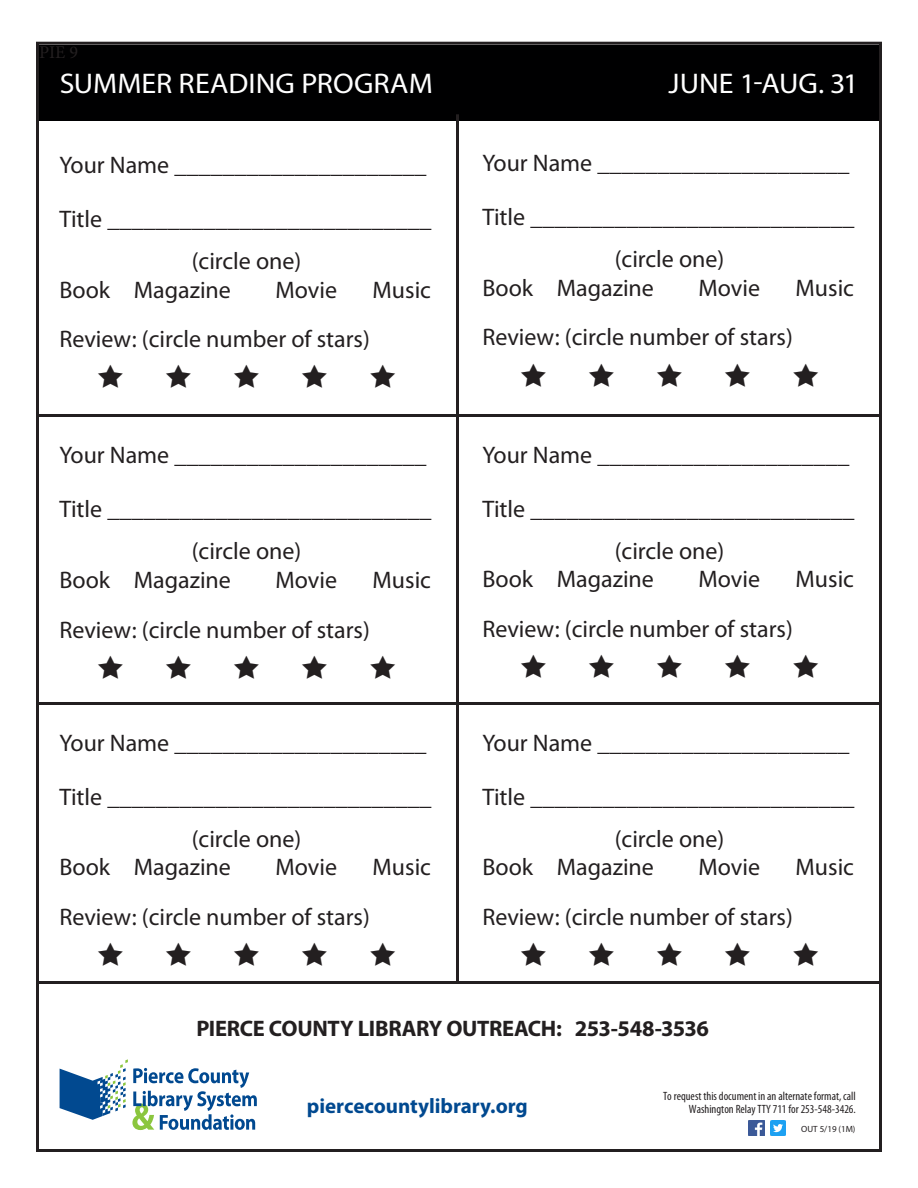
<style>
.page{position:relative;width:918px;height:1188px;background:#fff}
.page>*{position:absolute;margin:0;border:0;box-sizing:border-box;transform-origin:0 0}
.t1{font:28.5px "Myriad Pro";color:#fff;scale:1.05 1}
.t2{font:24px "Myriad Pro";color:#231f20}
.t3{font:700 22.5px "Myriad Pro";letter-spacing:-.015em;color:#231f20}
.t4{font:700 21px "Myriad Pro";color:#014990}
.t5{font:18px "Minion Pro";color:#231f20}
.t6{font:condensed 12px/13.5px "Myriad Pro";color:#231f20;text-align:right}
.t7{font:9px "Myriad Pro";color:#231f20}
</style>
<div class="page">
<div style="left:38px;top:45px;width:844px;height:76px;background:#000001"></div>
<svg style="left:60px;top:1059px;width:197px;height:71px"></svg>
<hr style="left:36px;top:414px;width:846px;height:3px;background:#231f20">
<hr style="left:36px;top:702px;width:846px;height:3px;background:#231f20">
<hr style="left:36px;top:981px;width:846px;height:3px;background:#231f20">
<hr style="left:456px;top:114px;width:3px;height:869px;background:#231f20">
<img style="left:749px;top:1120px;width:15px;height:16px">
<img style="left:770px;top:1120px;width:16px;height:16px">
<p class="t5" style="left:39px;top:41px;width:41px">PIE 9</p>
<p class="t1" style="left:60px;top:68px;width:357px">SUMMER READING PROGRAM</p>
<p class="t1" style="left:669px;top:68px;width:182px">JUNE 1-AUG. 31</p>
<p class="t2" style="left:59px;top:152px;width:368px">Your Name _____________________</p>
<p class="t2" style="left:59px;top:206px;width:373px">Title ___________________________</p>
<p class="t2" style="left:192px;top:248px;width:111px">(circle one)</p>
<p class="t2" style="left:59px;top:276px;width:173px">Book Magazine</p>
<p class="t2" style="left:275px;top:276px;width:63px">Movie</p>
<p class="t2" style="left:373px;top:276px;width:60px">Music</p>
<p class="t2" style="left:59px;top:326px;width:312px">Review: (circle number of stars)</p>
<p class="t2" style="left:59px;top:442px;width:368px">Your Name _____________________</p>
<p class="t2" style="left:59px;top:496px;width:373px">Title ___________________________</p>
<p class="t2" style="left:192px;top:538px;width:111px">(circle one)</p>
<p class="t2" style="left:59px;top:567px;width:173px">Book Magazine</p>
<p class="t2" style="left:275px;top:567px;width:63px">Movie</p>
<p class="t2" style="left:373px;top:567px;width:60px">Music</p>
<p class="t2" style="left:59px;top:616px;width:312px">Review: (circle number of stars)</p>
<p class="t2" style="left:59px;top:729px;width:368px">Your Name _____________________</p>
<p class="t2" style="left:59px;top:783px;width:373px">Title ___________________________</p>
<p class="t2" style="left:192px;top:825px;width:111px">(circle one)</p>
<p class="t2" style="left:59px;top:854px;width:173px">Book Magazine</p>
<p class="t2" style="left:275px;top:854px;width:63px">Movie</p>
<p class="t2" style="left:373px;top:854px;width:60px">Music</p>
<p class="t2" style="left:59px;top:904px;width:312px">Review: (circle number of stars)</p>
<p class="t2" style="left:482px;top:150px;width:368px">Your Name _____________________</p>
<p class="t2" style="left:482px;top:204px;width:373px">Title ___________________________</p>
<p class="t2" style="left:615px;top:246px;width:111px">(circle one)</p>
<p class="t2" style="left:482px;top:275px;width:173px">Book Magazine</p>
<p class="t2" style="left:698px;top:275px;width:63px">Movie</p>
<p class="t2" style="left:796px;top:275px;width:60px">Music</p>
<p class="t2" style="left:482px;top:324px;width:312px">Review: (circle number of stars)</p>
<p class="t2" style="left:482px;top:441px;width:368px">Your Name _____________________</p>
<p class="t2" style="left:482px;top:495px;width:373px">Title ___________________________</p>
<p class="t2" style="left:615px;top:537px;width:111px">(circle one)</p>
<p class="t2" style="left:482px;top:566px;width:173px">Book Magazine</p>
<p class="t2" style="left:698px;top:566px;width:63px">Movie</p>
<p class="t2" style="left:796px;top:566px;width:60px">Music</p>
<p class="t2" style="left:482px;top:616px;width:312px">Review: (circle number of stars)</p>
<p class="t2" style="left:482px;top:729px;width:368px">Your Name _____________________</p>
<p class="t2" style="left:482px;top:783px;width:373px">Title ___________________________</p>
<p class="t2" style="left:615px;top:825px;width:111px">(circle one)</p>
<p class="t2" style="left:482px;top:854px;width:173px">Book Magazine</p>
<p class="t2" style="left:698px;top:854px;width:63px">Movie</p>
<p class="t2" style="left:796px;top:854px;width:60px">Music</p>
<p class="t2" style="left:482px;top:904px;width:312px">Review: (circle number of stars)</p>
<p class="t3" style="left:196px;top:1016px;width:514px">PIERCE COUNTY LIBRARY OUTREACH: 253-548-3536</p>
<p class="t4" style="left:307px;top:1094px;width:223px">piercecountylibrary.org</p>
<p class="t6" style="left:663px;top:1089px;width:194px">To request this document in an alternate format, call<br>Washington Relay TTY 711 for 253-548-3426.</p>
<p class="t7" style="left:801px;top:1124px;width:56px">OUT 5/19 (1M)</p>
</div>
